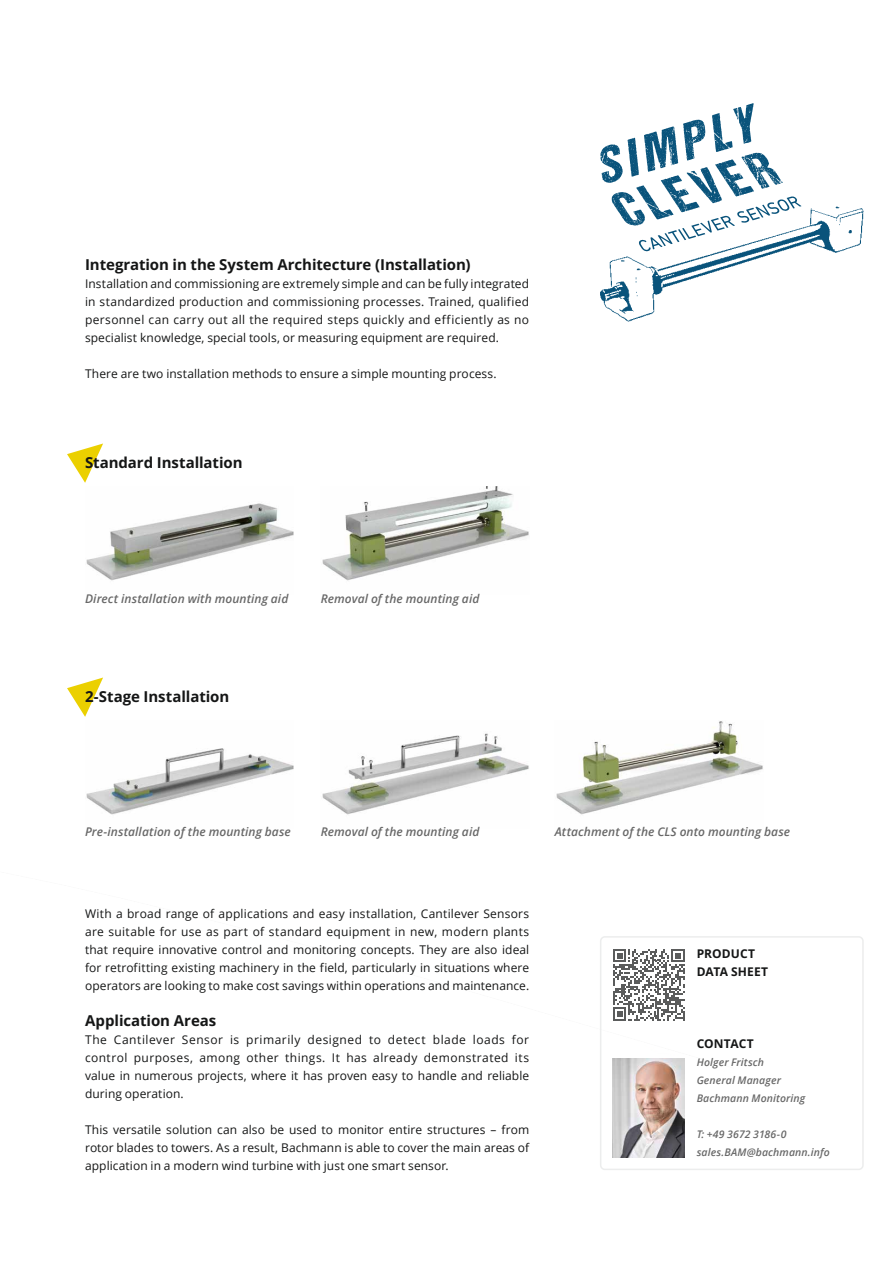
<style>
.page{position:relative;width:885px;height:1263px;background:#fff}
.page>*{position:absolute;margin:0;border:0;box-sizing:border-box;transform-origin:0 0}
.t1{font:700 15px "Open Sans";letter-spacing:-.005em;color:#151616}
.t2{font:12px/18px "Open Sans";letter-spacing:.005em;color:#151616;text-align:justify}
.t3{font:italic 600 12px "Open Sans";letter-spacing:.005em;color:#686868}
.t4{font:700 12px/18px "Open Sans";letter-spacing:.005em;color:#151616}
.t5{font:italic 600 10.5px/18px "Open Sans";letter-spacing:.01em;color:#686868}
</style>
<div class="page">
<img style="left:600px;top:205px;width:264px;height:117px">
<svg style="left:600px;top:103px;width:201px;height:149px"></svg>
<div style="left:600px;top:936px;width:263px;height:234px;border:2px solid #eceded;border-radius:4px"></div>
<img style="left:612px;top:1059px;width:72px;height:98px">
<img style="left:86px;top:503px;width:207px;height:78px">
<img style="left:86px;top:748px;width:207px;height:67px">
<img style="left:322px;top:486px;width:207px;height:95px">
<img style="left:322px;top:733px;width:207px;height:82px">
<img style="left:556px;top:721px;width:207px;height:94px">
<svg style="left:613px;top:949px;width:71px;height:71px"></svg>
<svg style="left:67px;top:443px;width:36px;height:40px"></svg>
<svg style="left:67px;top:677px;width:36px;height:40px"></svg>
<p class="t1" style="left:85px;top:254px;width:387px">Integration in the System Architecture (Installation)</p>
<p class="t2" style="left:85px;top:274px;width:445px">Installation and commissioning are extremely simple and can be fully integrated in standardized production and commissioning processes. Trained, qualified personnel can carry out all the required steps quickly and efficiently as no specialist knowledge, special tools, or measuring equipment are required.</p>
<p class="t2" style="left:85px;top:364px;width:413px">There are two installation methods to ensure a simple mounting process.</p>
<p class="t1" style="left:85px;top:452px;width:159px">Standard Installation</p>
<p class="t3" style="left:85px;top:591px;width:205px">Direct installation with mounting aid</p>
<p class="t3" style="left:320px;top:591px;width:160px">Removal of the mounting aid</p>
<p class="t1" style="left:85px;top:686px;width:146px">2-Stage Installation</p>
<p class="t3" style="left:85px;top:824px;width:207px">Pre-installation of the mounting base</p>
<p class="t3" style="left:320px;top:824px;width:160px">Removal of the mounting aid</p>
<p class="t3" style="left:554px;top:824px;width:237px">Attachment of the CLS onto mounting base</p>
<p class="t2" style="left:85px;top:904px;width:445px">With a broad range of applications and easy installation, Cantilever Sensors are suitable for use as part of standard equipment in new, modern plants that require innovative control and monitoring concepts. They are also ideal for retrofitting existing machinery in the field, particularly in situations where operators are looking to make cost savings within operations and maintenance.</p>
<p class="t1" style="left:85px;top:1010px;width:133px">Application Areas</p>
<p class="t2" style="left:85px;top:1030px;width:445px">The Cantilever Sensor is primarily designed to detect blade loads for control purposes, among other things. It has already demonstrated its value in numerous projects, where it has proven easy to handle and reliable during operation.</p>
<p class="t2" style="left:85px;top:1120px;width:445px">This versatile solution can also be used to monitor entire structures – from rotor blades to towers. As a result, Bachmann is able to cover the main areas of application in a modern wind turbine with just one smart sensor.</p>
<p class="t4" style="left:696px;top:944px;width:73px">PRODUCT<br>DATA SHEET</p>
<p class="t4" style="left:696px;top:1034px;width:58px">CONTACT</p>
<p class="t5" style="left:696px;top:1053px;width:110px">Holger Fritsch<br>General Manager<br>Bachmann Monitoring</p>
<p class="t5" style="left:696px;top:1125px;width:135px">T: +49 3672 3186-0 sales.BAM@bachmann.info</p>
</div>
